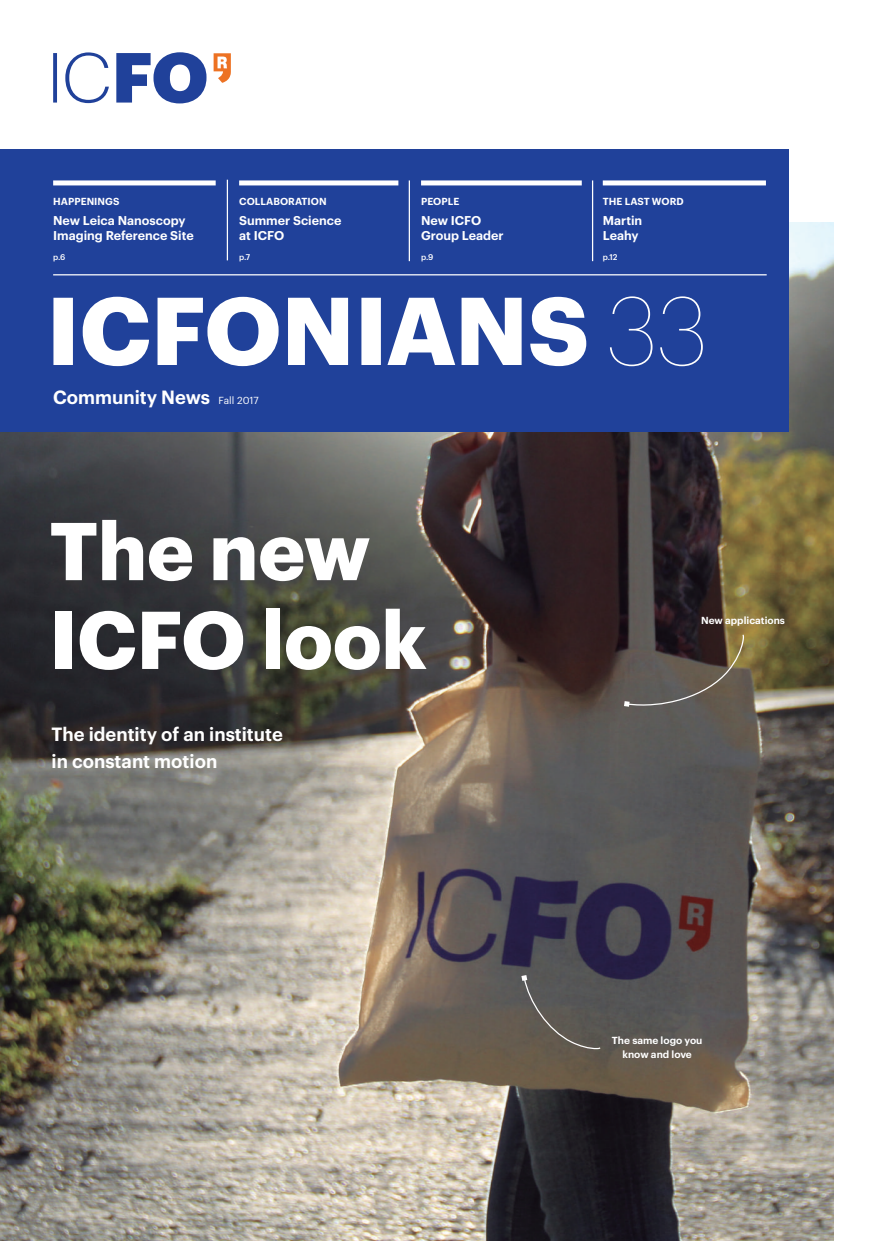
<style>
.page{position:relative;width:886px;height:1241px;background:#fff}
.page>*{position:absolute;margin:0;border:0;box-sizing:border-box;transform-origin:0 0}
.t1{font:100 96px "Graphik";color:#fff}
.t2{font:700 80px/88.8px "Graphik";color:#fff}
.t3{font:600 18.75px/27.5px "Graphik";color:#fff}
.t4{font:600 12.5px/15px "Graphik";color:#fff}
.t5{font:600 10px/13.8px "Graphik";color:#fff;text-align:center}
.t6{font:10px "Graphik";color:#fff}
.t7{font:500 8.12px "Graphik";color:#fff}
</style>
<div class="page">
<img style="left:0;top:223px;width:833px;height:1017px">
<div style="left:0;top:149px;width:789px;height:282px;background:#20419a"></div>
<svg style="left:53px;top:297px;width:533px;height:69px"></svg>
<hr style="left:53px;top:274px;width:714px;height:1px;background:#fff">
<hr style="left:227px;top:180px;width:1px;height:80px;background:#fff">
<hr style="left:409px;top:180px;width:1px;height:81px;background:#fff">
<hr style="left:592px;top:180px;width:1px;height:81px;background:#fff">
<div style="left:53px;top:180px;width:163px;height:5px;background:#fff"></div>
<div style="left:239px;top:180px;width:159px;height:5px;background:#fff"></div>
<div style="left:421px;top:180px;width:161px;height:5px;background:#fff"></div>
<div style="left:603px;top:180px;width:163px;height:5px;background:#fff"></div>
<svg style="left:624px;top:633px;width:120px;height:75px;background:#5b524b"></svg>
<svg style="left:521px;top:974px;width:81px;height:75px;background:#5e5b57"></svg>
<svg style="left:53px;top:53px;width:4px;height:49px"></svg>
<svg style="left:65px;top:52px;width:44px;height:51px"></svg>
<svg style="left:116px;top:52px;width:90px;height:51px"></svg>
<svg style="left:214px;top:53px;width:17px;height:30px"></svg>
<p class="t5" style="left:53px;top:193px;width:68px">HAPPENINGS</p>
<p class="t4" style="left:53px;top:212px;width:142px">New Leica Nanoscopy<br>Imaging Reference Site</p>
<p class="t7" style="left:53px;top:250px;width:14px">p.6</p>
<p class="t5" style="left:239px;top:193px;width:89px">COLLABORATION</p>
<p class="t4" style="left:239px;top:212px;width:104px">Summer Science at ICFO</p>
<p class="t7" style="left:239px;top:250px;width:13px">p.7</p>
<h3 class="t3" style="left:53px;top:382px;width:158px">Community News</h3>
<p class="t6" style="left:218px;top:393px;width:42px">Fall 2017</p>
<p class="t5" style="left:421px;top:193px;width:40px">PEOPLE</p>
<p class="t4" style="left:421px;top:212px;width:84px">New ICFO<br>Group Leader</p>
<p class="t7" style="left:421px;top:250px;width:14px">p.9</p>
<h2 class="t2" style="left:50px;top:499px;width:379px">The new<br>ICFO look</h2>
<h3 class="t3" style="left:52px;top:718px;width:233px">The identity of an institute in constant motion</h3>
<p class="t5" style="left:603px;top:193px;width:82px">THE LAST WORD</p>
<p class="t4" style="left:603px;top:212px;width:41px">Martin<br>Leahy</p>
<p class="t7" style="left:603px;top:250px;width:16px">p.12</p>
<h1 class="t1" style="left:607px;top:263px;width:102px">33</h1>
<p class="t5" style="left:701px;top:612px;width:85px">New applications</p>
<p class="t5" style="left:612px;top:1032px;width:92px">The same logo you know and love</p>
</div>
